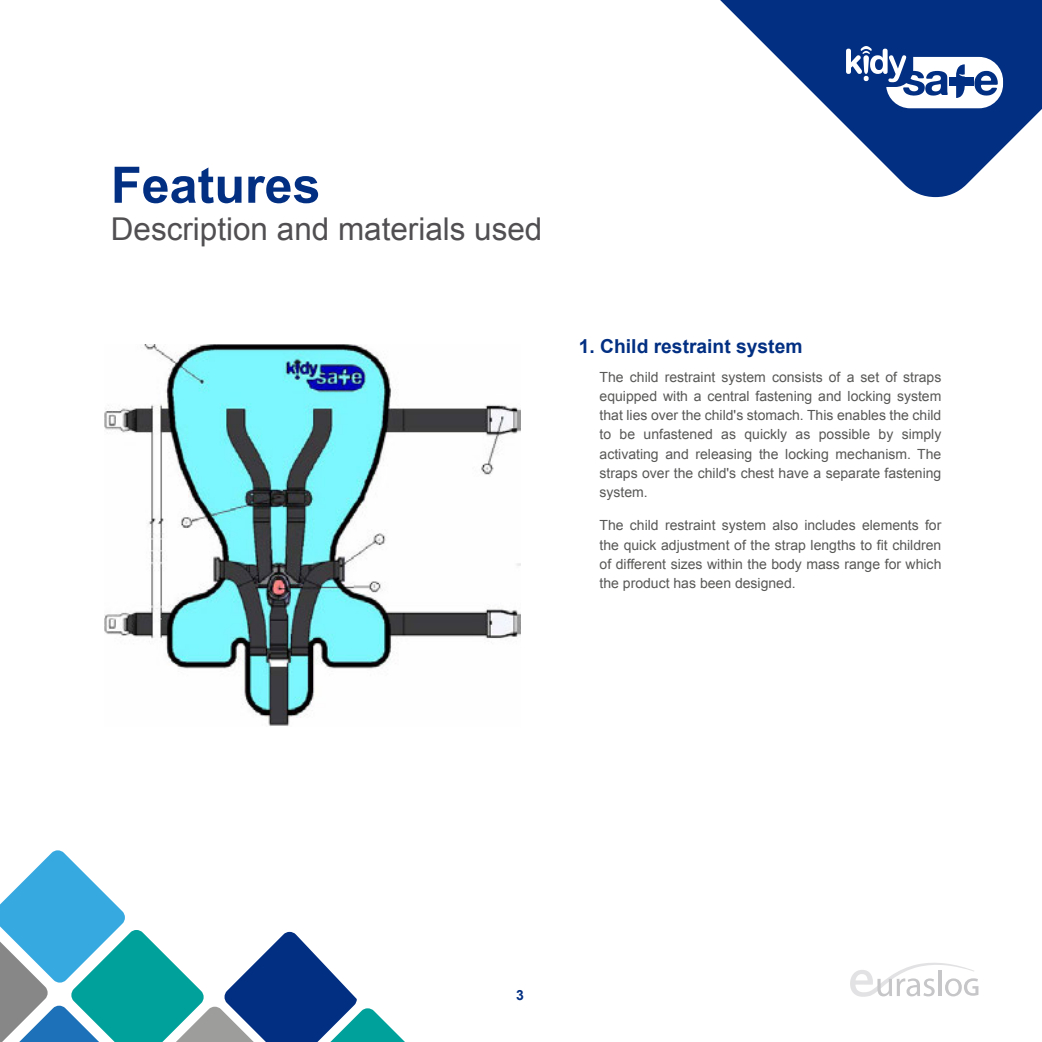
<style>
.page{position:relative;width:1042px;height:1042px;background:#fff}
.page>*{position:absolute;margin:0;border:0;box-sizing:border-box;transform-origin:0 0}
.t1{font:700 50.23px "Arial";color:#022f82}
.t2{font:31.5px "Arial";color:#514f51}
.t3{font:700 19.25px "Arial";color:#022f82}
.t4{font:14px/19.2px "Arial";color:#585857;text-align:justify}
.t5{font:700 14px "Arial";color:#022f82}
</style>
<div class="page">
<svg style="left:850px;top:963px;width:128px;height:34px"></svg>
<img style="left:105px;top:344px;width:415px;height:382px">
<svg style="left:0;top:850px;width:405px;height:192px"></svg>
<svg style="left:720px;top:0;width:322px;height:197px;fill:#022f82"></svg>
<svg style="left:846px;top:46px;width:157px;height:62px"></svg>
<h1 class="t1" style="left:111px;top:152px;width:211px">Features</h1>
<h2 class="t2" style="left:111px;top:208px;width:433px">Description and materials used</h2>
<h3 class="t3" style="left:579px;top:334px;width:225px">1. Child restraint system</h3>
<p class="t4" style="left:599px;top:367px;width:343px">The child restraint system consists of a set of straps equipped with a central fastening and locking system that lies over the child's stomach. This enables the child to be unfastened as quickly as possible by simply activating and releasing the locking mechanism. The straps over the child's chest have a separate fastening system.</p>
<p class="t4" style="left:599px;top:516px;width:343px">The child restraint system also includes elements for the quick adjustment of the strap lengths to fit children of different sizes within the body mass range for which the product has been designed.</p>
<p class="t5" style="left:516px;top:985px;width:9px">3</p>
</div>
